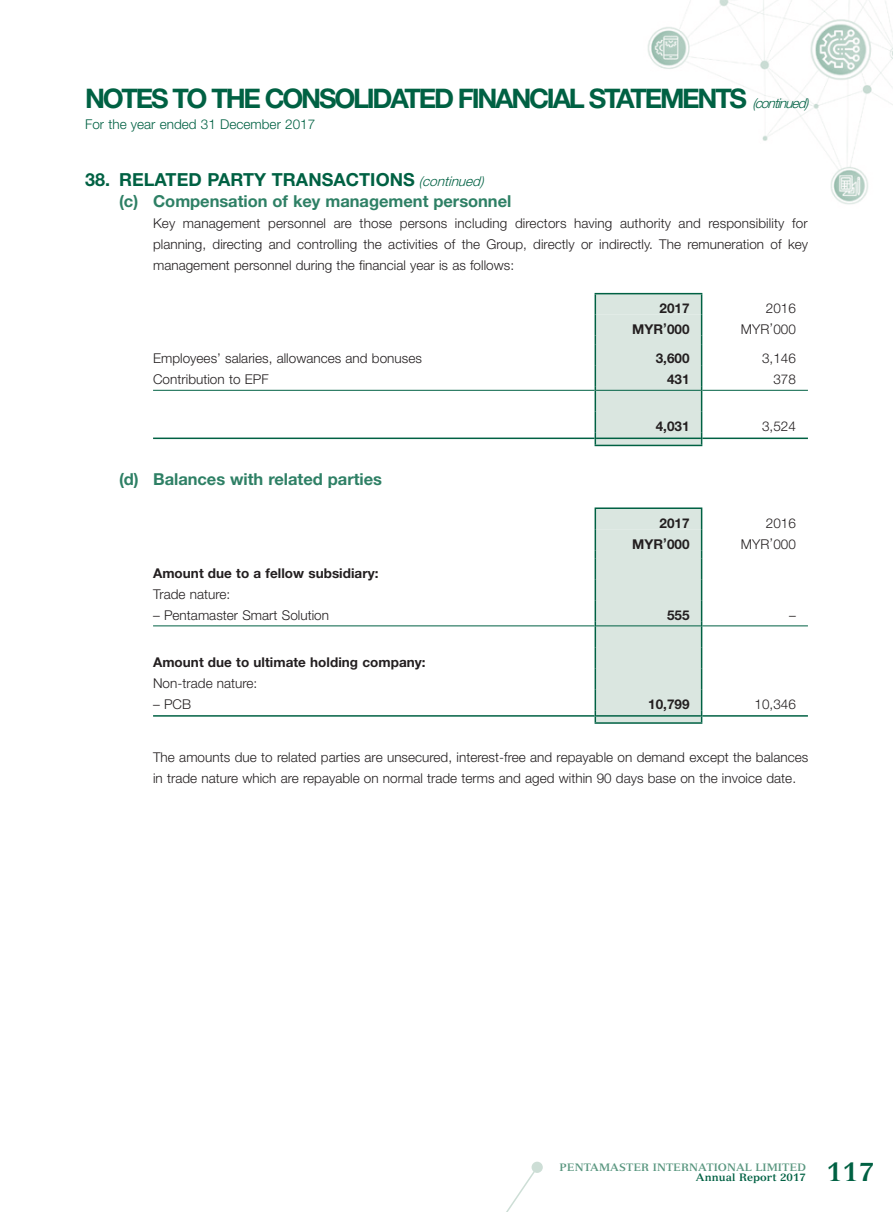
<style>
.page{position:relative;width:893px;height:1212px;background:#fff}
.page>*{position:absolute;margin:0;border:0;box-sizing:border-box;transform-origin:0 0}
.t1{font:700 27px "Helvetica Neue LT Std";letter-spacing:-.085em;color:#006143}
.t2{font:700 25.8px "Versailles LT Std";color:#006143}
.Heading_1{font:700 18px "Helvetica Neue LT Std";letter-spacing:.005em;color:#006143}
.Heading_2{font:700 16.5px "Helvetica Neue LT Std";color:#2e8065}
.Body_Text{font:300 13.5px/21px "Helvetica Neue LT Std";letter-spacing:.005em;color:#231f20;text-align:justify}
.Body_Text-2{font:700 13.5px "Helvetica Neue LT Std";letter-spacing:.005em;color:#231f20}
.t3{font:300 13.5px "Helvetica Neue LT Std";letter-spacing:.005em;color:#006143}
.t4{font:700 10.5px "Versailles LT Std";letter-spacing:.005em;color:#5a9780}
.t5{font:700 10.5px "Versailles LT Std";letter-spacing:.005em;color:#006143}
.s1{font-weight:300;font-style:italic;font-size:13.5px}
</style>
<div class="page">
<img style="left:647px;top:0;width:246px;height:205px">
<div style="left:532px;top:1161px;width:11px;height:12px;background:#cdded6;border-radius:50%"></div>
<svg style="left:506px;top:1166px;width:33px;height:46px"></svg>
<hr style="left:595px;top:293px;width:107px;height:1px;background:#006143">
<div style="left:595px;top:294px;width:107px;height:151px;background:#dae6e0"></div>
<hr style="left:595px;top:445px;width:107px;height:1px;background:#006143">
<hr style="left:153px;top:390px;width:442px;height:1px;background:#006143">
<hr style="left:596px;top:390px;width:105px;height:1px;background:#006143">
<hr style="left:702px;top:390px;width:106px;height:1px;background:#006143">
<hr style="left:153px;top:437px;width:442px;height:2px;background:#006143">
<hr style="left:596px;top:437px;width:105px;height:2px;background:#006143">
<hr style="left:702px;top:437px;width:106px;height:2px;background:#006143">
<hr style="left:595px;top:507px;width:107px;height:2px;background:#006143">
<hr style="left:595px;top:722px;width:107px;height:2px;background:#006143">
<div style="left:595px;top:509px;width:107px;height:214px;background:#dae6e0"></div>
<hr style="left:153px;top:625px;width:442px;height:1px;background:#006143">
<hr style="left:596px;top:625px;width:105px;height:1px;background:#006143">
<hr style="left:702px;top:625px;width:106px;height:1px;background:#006143">
<hr style="left:153px;top:715px;width:442px;height:2px;background:#006143">
<hr style="left:596px;top:715px;width:105px;height:2px;background:#006143">
<hr style="left:702px;top:715px;width:106px;height:2px;background:#006143">
<h1 class="t1" style="left:85px;top:81px;width:729px">NOTES TO THE CONSOLIDATED FINANCIAL STATEMENTS <span class="s1">(continued)</span></h1>
<p class="t3" style="left:85px;top:116px;width:232px">For the year ended 31 December 2017</p>
<p class="Heading_1" style="left:85px;top:169px;width:404px">38. RELATED PARTY TRANSACTIONS <span class="s1">(continued)</span></p>
<p class="Heading_2" style="left:119px;top:191px;width:394px">(c) Compensation of key management personnel</p>
<p class="Body_Text" style="left:153px;top:213px;width:656px">Key management personnel are those persons including directors having authority and responsibility for planning, directing and controlling the activities of the Group, directly or indirectly. The remuneration of key management personnel during the financial year is as follows:</p>
<p class="Body_Text-2" style="left:659px;top:300px;width:32px">2017</p>
<p class="Body_Text" style="left:766px;top:297px;width:32px">2016</p>
<p class="Body_Text-2" style="left:632px;top:321px;width:59px">MYR’000</p>
<p class="Body_Text" style="left:741px;top:318px;width:57px">MYR’000</p>
<p class="Body_Text" style="left:153px;top:348px;width:270px">Employees’ salaries, allowances and bonuses</p>
<p class="Body_Text-2" style="left:656px;top:350px;width:35px">3,600</p>
<p class="Body_Text" style="left:762px;top:348px;width:35px">3,146</p>
<p class="Body_Text" style="left:153px;top:369px;width:117px">Contribution to EPF</p>
<p class="Body_Text-2" style="left:667px;top:371px;width:24px">431</p>
<p class="Body_Text" style="left:773px;top:369px;width:24px">378</p>
<p class="Body_Text-2" style="left:656px;top:418px;width:35px">4,031</p>
<p class="Body_Text" style="left:762px;top:415px;width:35px">3,524</p>
<p class="Heading_2" style="left:119px;top:469px;width:264px">(d) Balances with related parties</p>
<p class="Body_Text-2" style="left:659px;top:514px;width:32px">2017</p>
<p class="Body_Text" style="left:766px;top:512px;width:32px">2016</p>
<p class="Body_Text-2" style="left:632px;top:535px;width:59px">MYR’000</p>
<p class="Body_Text" style="left:741px;top:533px;width:57px">MYR’000</p>
<p class="Body_Text-2" style="left:153px;top:565px;width:227px">Amount due to a fellow subsidiary:</p>
<p class="Body_Text" style="left:153px;top:583px;width:79px">Trade nature:</p>
<p class="Body_Text" style="left:153px;top:604px;width:178px">– Pentamaster Smart Solution</p>
<p class="Body_Text-2" style="left:667px;top:607px;width:24px">555</p>
<p class="Body_Text" style="left:789px;top:604px;width:8px">–</p>
<p class="Body_Text-2" style="left:153px;top:653px;width:274px">Amount due to ultimate holding company:</p>
<p class="Body_Text" style="left:153px;top:672px;width:106px">Non-trade nature:</p>
<p class="Body_Text" style="left:153px;top:693px;width:40px">– PCB</p>
<p class="Body_Text-2" style="left:648px;top:695px;width:43px">10,799</p>
<p class="Body_Text" style="left:754px;top:693px;width:43px">10,346</p>
<p class="Body_Text" style="left:153px;top:747px;width:657px">The amounts due to related parties are unsecured, interest-free and repayable on demand except the balances in trade nature which are repayable on normal trade terms and aged within 90 days base on the invoice date.</p>
<p class="t5" style="left:696px;top:1171px;width:112px">Annual Report 2017</p>
<h2 class="t2" style="left:826px;top:1156px;width:50px">117</h2>
<p class="t4" style="left:559px;top:1160px;width:248px">PENTAMASTER INTERNATIONAL LIMITED</p>
</div>
